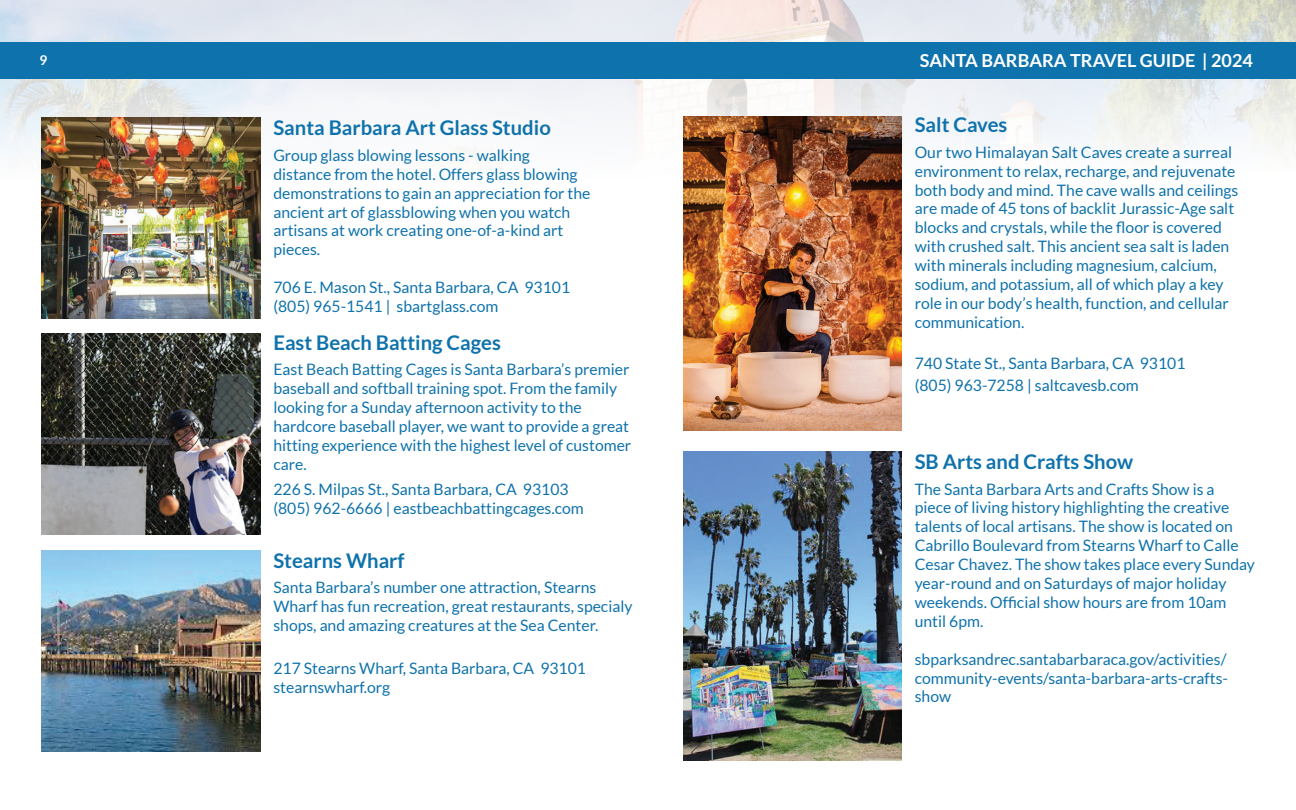
<style>
.page{position:relative;width:1296px;height:810px;background:#fff}
.page>*{position:absolute;margin:0;border:0;box-sizing:border-box;transform-origin:0 0}
.t1{font:700 20.25px "Lato";color:#0e72ac}
.t2{font:700 18px "Lato";color:#fff}
.t3{font:15.75px/18.9px "Lato";color:#0e72ac}
.t4{font:700 13.5px "Lato";color:#fff}
</style>
<div class="page">
<img style="left:0;top:0;width:1296px;height:265px">
<div style="left:0;top:42px;width:1296px;height:36px;background:#0e72ac"></div>
<img style="left:42px;top:117px;width:218px;height:201px">
<img style="left:42px;top:333px;width:218px;height:201px">
<img style="left:42px;top:551px;width:218px;height:201px">
<img style="left:683px;top:116px;width:219px;height:314px">
<img style="left:683px;top:451px;width:219px;height:309px">
<p class="t4" style="left:40px;top:53px;width:9px">9</p>
<p class="t1" style="left:273px;top:116px;width:279px">Santa Barbara Art Glass Studio</p>
<p class="t3" style="left:273px;top:146px;width:318px">Group glass blowing lessons - walking distance from the hotel. Offers glass blowing demonstrations to gain an appreciation for the ancient art of glassblowing when you watch artisans at work creating one-of-a-kind art pieces.</p>
<p class="t3" style="left:273px;top:278px;width:298px">706 E. Mason St., Santa Barbara, CA 93101 (805) 965-1541 | sbartglass.com</p>
<p class="t1" style="left:273px;top:331px;width:229px">East Beach Batting Cages</p>
<p class="t3" style="left:273px;top:360px;width:359px">East Beach Batting Cages is Santa Barbara’s premier baseball and softball training spot. From the family looking for a Sunday afternoon activity to the hardcore baseball player, we want to provide a great hitting experience with the highest level of customer care.</p>
<p class="t3" style="left:273px;top:480px;width:312px">226 S. Milpas St., Santa Barbara, CA 93103 (805) 962-6666 | eastbeachbattingcages.com</p>
<p class="t1" style="left:273px;top:549px;width:133px">Stearns Wharf</p>
<p class="t3" style="left:273px;top:578px;width:361px">Santa Barbara’s number one attraction, Stearns<br>Wharf has fun recreation, great restaurants, specialy shops, and amazing creatures at the Sea Center.</p>
<p class="t3" style="left:273px;top:659px;width:314px">217 Stearns Wharf, Santa Barbara, CA 93101 stearnswharf.org</p>
<p class="t2" style="left:920px;top:50px;width:335px">SANTA BARBARA TRAVEL GUIDE | 2024</p>
<p class="t1" style="left:915px;top:113px;width:94px">Salt Caves</p>
<p class="t3" style="left:915px;top:143px;width:325px">Our two Himalayan Salt Caves create a surreal environment to relax, recharge, and rejuvenate both body and mind. The cave walls and ceilings are made of 45 tons of backlit Jurassic-Age salt blocks and crystals, while the floor is covered with crushed salt. This ancient sea salt is laden with minerals including magnesium, calcium, sodium, and potassium, all of which play a key role in our body’s health, function, and cellular communication.</p>
<p class="t3" style="left:915px;top:352px;width:272px;line-height:22.3px">740 State St., Santa Barbara, CA 93101 (805) 963-7258 | saltcavesb.com</p>
<p class="t1" style="left:915px;top:450px;width:220px">SB Arts and Crafts Show</p>
<p class="t3" style="left:915px;top:479px;width:342px">The Santa Barbara Arts and Crafts Show is a piece of living history highlighting the creative talents of local artisans. The show is located on Cabrillo Boulevard from Stearns Wharf to Calle Cesar Chavez. The show takes place every Sunday year-round and on Saturdays of major holiday weekends. Official show hours are from 10am until 6pm.</p>
<p class="t3" style="left:915px;top:649px;width:315px;text-align:justify">sbparksandrec.santabarbaraca.gov/activities/ community-events/santa-barbara-arts-crafts&shy;show</p>
</div>
